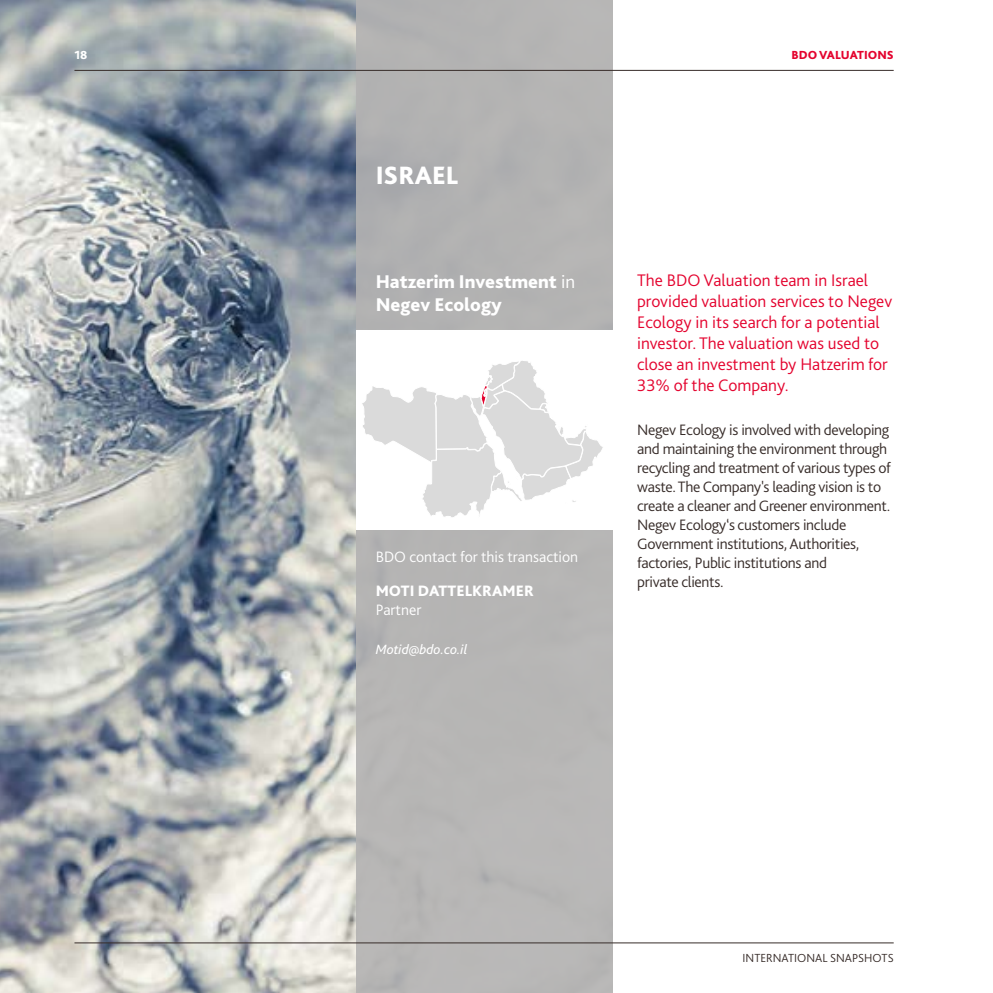
<style>
.page{position:relative;width:993px;height:993px;background:#fff}
.page>*{position:absolute;margin:0;border:0;box-sizing:border-box;transform-origin:0 0}
.t1{font:800 26.25px "Bliss Pro";color:#fff}
.t2{font:800 19.25px/23.1px "Bliss Pro";color:#fff}
.t3{font:300 17.5px/21px "Bliss Pro";color:#e4032e}
.t4{font:300 15.75px/18.9px "Bliss Pro";letter-spacing:-.02em;color:#372c29}
.t5{font:300 15.75px "Bliss Pro";color:#fff}
.t6{font:800 15.75px "Bliss Pro";color:#fff}
.t7{font:italic 14px "Bliss Pro";color:#fff}
.t8{font:300 12.25px "Bliss Pro";color:#372c29}
.t9{font:800 12.25px "Bliss Pro";color:#e4032e}
.t10{font:800 12.25px "Bliss Pro";color:#fff}
.s1{font-weight:300}
</style>
<div class="page">
<img style="left:0;top:0;width:356px;height:992px">
<div style="left:356px;top:0;width:256px;height:992px;background:#b3b2b2"></div>
<hr style="left:74px;top:70px;width:819px;height:1px;background:#372c29">
<hr style="left:74px;top:942px;width:819px;height:1px;background:#372c29">
<div style="left:356px;top:330px;width:264px;height:200px;background:#fff"></div>
<svg style="left:362px;top:361px;width:241px;height:156px"></svg>
<p class="t10" style="left:74px;top:47px;width:15px">18</p>
<h1 class="t1" style="left:375px;top:159px;width:84px">ISRAEL</h1>
<p class="t2" style="left:375px;top:269px;width:201px">Hatzerim Investment <span class="s1">in<br></span>Negev Ecology</p>
<p class="t5" style="left:375px;top:547px;width:204px">BDO contact for this transaction</p>
<p class="t6" style="left:375px;top:580px;width:160px">MOTI DATTELKRAMER</p>
<p class="t5" style="left:375px;top:599px;width:47px">Partner</p>
<p class="t7" style="left:375px;top:640px;width:93px">Motid@bdo.co.il</p>
<p class="t9" style="left:791px;top:47px;width:104px">BDO VALUATIONS</p>
<p class="t3" style="left:637px;top:269px;width:256px">The BDO Valuation team in Israel provided valuation services to Negev<br>Ecology in its search for a potential investor. The valuation was used to close an investment by Hatzerim for<br>33% of the Company.</p>
<p class="t4" style="left:637px;top:420px;width:255px">Negev Ecology is involved with developing and maintaining the environment through recycling and treatment of various types of waste. The Company's leading vision is to create a cleaner and Greener environment.<br>Negev Ecology‘s customers include Government institutions, Authorities, factories, Public institutions and<br>private clients.</p>
<p class="t8" style="left:742px;top:950px;width:153px">INTERNATIONAL SNAPSHOTS</p>
</div>
